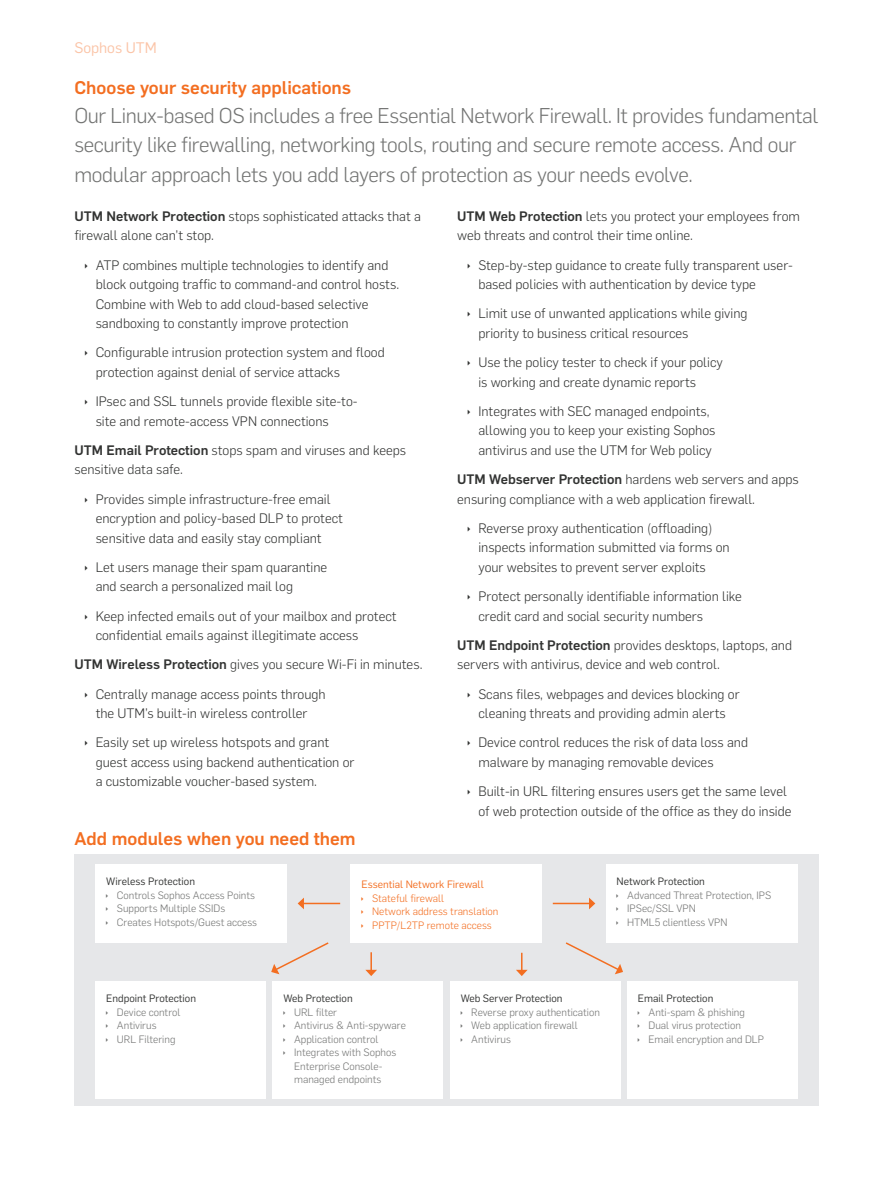
<style>
.page{position:relative;width:893px;height:1191px;background:#fff}
.page>*{position:absolute;margin:0;border:0;box-sizing:border-box;transform-origin:0 0}
.Intro_copy{font:300 21px/29.2px "Flama";letter-spacing:-.02em;color:#737473}
.Subheading_1{font:500 18px "Flama";color:#f36e21}
.Page_Header{font:15px "Flama";color:#fbc4a7}
.Body_Copy{font:300 13.5px/19.5px "Flama";color:#323332}
.t1{font:300 10.5px/13.5px "Flama";color:#737473}
.Table_Left_Column{font:10.5px "Flama";color:#323332}
.t2{font:300 10.5px "Flama";color:#f36e21}
.Table_Left_Column-2{font:10.5px "Flama";color:#f36e21}
.s1{font-weight:500}
</style>
<div class="page">
<div style="left:74px;top:854px;width:745px;height:252px;background:#e6e7e9"></div>
<div style="left:351px;top:864px;width:191px;height:78px;background:#fff"></div>
<div style="left:96px;top:864px;width:191px;height:78px;background:#fff"></div>
<hr style="left:303px;top:902px;width:37px;height:2px;background:#f36e21">
<svg style="left:298px;top:897px;width:6px;height:12px"></svg>
<svg style="left:516px;top:952px;width:12px;height:24px"></svg>
<svg style="left:365px;top:952px;width:12px;height:24px"></svg>
<svg style="left:271px;top:942px;width:58px;height:32px"></svg>
<div style="left:606px;top:864px;width:191px;height:78px;background:#fff"></div>
<div style="left:96px;top:981px;width:170px;height:117px;background:#fff"></div>
<div style="left:627px;top:981px;width:170px;height:117px;background:#fff"></div>
<div style="left:273px;top:981px;width:170px;height:117px;background:#fff"></div>
<div style="left:450px;top:981px;width:170px;height:117px;background:#fff"></div>
<hr style="left:553px;top:902px;width:37px;height:2px;background:#f36e21">
<svg style="left:589px;top:897px;width:6px;height:12px"></svg>
<svg style="left:565px;top:942px;width:58px;height:32px"></svg>
<p class="Page_Header" style="left:74px;top:38px;width:84px">Sophos UTM</p>
<p class="Subheading_1" style="left:74px;top:75px;width:278px">Choose your security applications</p>
<p class="Intro_copy" style="left:74px;top:100px;width:746px">Our Linux-based OS includes a free Essential Network Firewall. It provides fundamental security like firewalling, networking tools, routing and secure remote access. And our modular approach lets you add layers of protection as your needs evolve.</p>
<p class="Body_Copy" style="left:74px;top:205px;width:348px"><span class="s1">UTM Network Protection</span> stops sophisticated attacks that a firewall alone can’t stop.</p>
<p class="Body_Copy" style="left:96px;top:254px;width:305px">ATP combines multiple technologies to identify and block outgoing traffic to command-and control hosts.<br>Combine with Web to add cloud-based selective sandboxing to constantly improve protection</p>
<p class="Body_Copy" style="left:96px;top:342px;width:291px">Configurable intrusion protection system and flood protection against denial of service attacks</p>
<p class="Body_Copy" style="left:96px;top:391px;width:263px">IPsec and SSL tunnels provide flexible site-to&shy;site and remote-access VPN connections</p>
<p class="Body_Copy" style="left:74px;top:439px;width:333px"><span class="s1">UTM Email Protection</span> stops spam and viruses and keeps sensitive data safe.</p>
<p class="Body_Copy" style="left:96px;top:488px;width:249px">Provides simple infrastructure-free email encryption and policy-based DLP to protect sensitive data and easily stay compliant</p>
<p class="Body_Copy" style="left:96px;top:556px;width:233px">Let users manage their spam quarantine and search a personalized mail log</p>
<p class="Body_Copy" style="left:96px;top:605px;width:302px">Keep infected emails out of your mailbox and protect confidential emails against illegitimate access</p>
<p class="Body_Copy" style="left:74px;top:654px;width:350px"><span class="s1">UTM Wireless Protection</span> gives you secure Wi-Fi in minutes.</p>
<p class="Body_Copy" style="left:96px;top:683px;width:232px">Centrally manage access points through the UTM’s built-in wireless controller</p>
<p class="Body_Copy" style="left:96px;top:732px;width:260px">Easily set up wireless hotspots and grant guest access using backend authentication or a customizable voucher-based system.</p>
<p class="Body_Copy" style="left:457px;top:205px;width:344px"><span class="s1">UTM Web Protection</span> lets you protect your employees from web threats and control their time online.</p>
<p class="Body_Copy" style="left:478px;top:254px;width:316px">Step-by-step guidance to create fully transparent user&shy;based policies with authentication by device type</p>
<p class="Body_Copy" style="left:478px;top:303px;width:271px">Limit use of unwanted applications while giving priority to business critical resources</p>
<p class="Body_Copy" style="left:478px;top:352px;width:246px">Use the policy tester to check if your policy is working and create dynamic reports</p>
<p class="Body_Copy" style="left:478px;top:400px;width:239px">Integrates with SEC managed endpoints, allowing you to keep your existing Sophos antivirus and use the UTM for Web policy</p>
<p class="Body_Copy" style="left:457px;top:469px;width:343px"><span class="s1">UTM Webserver Protection</span> hardens web servers and apps ensuring compliance with a web application firewall.</p>
<p class="Body_Copy" style="left:478px;top:517px;width:253px">Reverse proxy authentication (offloading) inspects information submitted via forms on your websites to prevent server exploits</p>
<p class="Body_Copy" style="left:478px;top:586px;width:265px">Protect personally identifiable information like credit card and social security numbers</p>
<p class="Body_Copy" style="left:457px;top:634px;width:337px"><span class="s1">UTM Endpoint Protection</span> provides desktops, laptops, and servers with antivirus, device and web control.</p>
<p class="Body_Copy" style="left:478px;top:683px;width:263px">Scans files, webpages and devices blocking or cleaning threats and providing admin alerts</p>
<p class="Body_Copy" style="left:478px;top:732px;width:271px">Device control reduces the risk of data loss and malware by managing removable devices</p>
<p class="Body_Copy" style="left:478px;top:781px;width:315px">Built-in URL filtering ensures users get the same level of web protection outside of the office as they do inside</p>
<p class="Subheading_1" style="left:74px;top:825px;width:283px">Add modules when you need them</p>
<p class="Table_Left_Column" style="left:106px;top:874px;width:90px">Wireless Protection</p>
<p class="t1" style="left:117px;top:887px;width:140px">Controls Sophos Access Points</p>
<p class="t1" style="left:117px;top:901px;width:110px">Supports Multiple SSIDs</p>
<p class="t1" style="left:117px;top:914px;width:142px">Creates Hotspots/Guest access</p>
<p class="Table_Left_Column-2" style="left:361px;top:877px;width:124px">Essential Network Firewall</p>
<p class="t2" style="left:372px;top:891px;width:74px">Stateful firewall</p>
<p class="t2" style="left:372px;top:904px;width:128px">Network address translation</p>
<p class="t2" style="left:372px;top:918px;width:121px">PPTP/L2TP remote access</p>
<p class="Table_Left_Column" style="left:617px;top:874px;width:90px">Network Protection</p>
<p class="t1" style="left:627px;top:887px;width:146px">Advanced Threat Protection, IPS</p>
<p class="t1" style="left:627px;top:901px;width:70px">IPSec/SSL VPN</p>
<p class="t1" style="left:627px;top:914px;width:102px">HTML5 clientless VPN</p>
<p class="Table_Left_Column" style="left:106px;top:991px;width:91px">Endpoint Protection</p>
<p class="t1" style="left:117px;top:1004px;width:65px">Device control</p>
<p class="t1" style="left:117px;top:1018px;width:41px">Antivirus</p>
<p class="t1" style="left:117px;top:1031px;width:60px">URL Filtering</p>
<p class="Table_Left_Column" style="left:283px;top:991px;width:71px">Web Protection</p>
<p class="t1" style="left:294px;top:1004px;width:44px">URL filter</p>
<p class="t1" style="left:294px;top:1018px;width:113px">Antivirus &amp; Anti-spyware</p>
<p class="t1" style="left:294px;top:1031px;width:86px">Application control</p>
<p class="t1" style="left:294px;top:1045px;width:104px">Integrates with Sophos<br>Enterprise Console&shy;managed endpoints</p>
<p class="Table_Left_Column" style="left:461px;top:991px;width:103px">Web Server Protection</p>
<p class="t1" style="left:471px;top:1004px;width:130px">Reverse proxy authentication</p>
<p class="t1" style="left:471px;top:1018px;width:108px">Web application firewall</p>
<p class="t1" style="left:471px;top:1031px;width:41px">Antivirus</p>
<p class="Table_Left_Column" style="left:638px;top:991px;width:77px">Email Protection</p>
<p class="t1" style="left:648px;top:1004px;width:98px">Anti-spam &amp; phishing</p>
<p class="t1" style="left:648px;top:1018px;width:94px">Dual virus protection</p>
<p class="t1" style="left:648px;top:1031px;width:117px">Email encryption and DLP</p>
</div>
